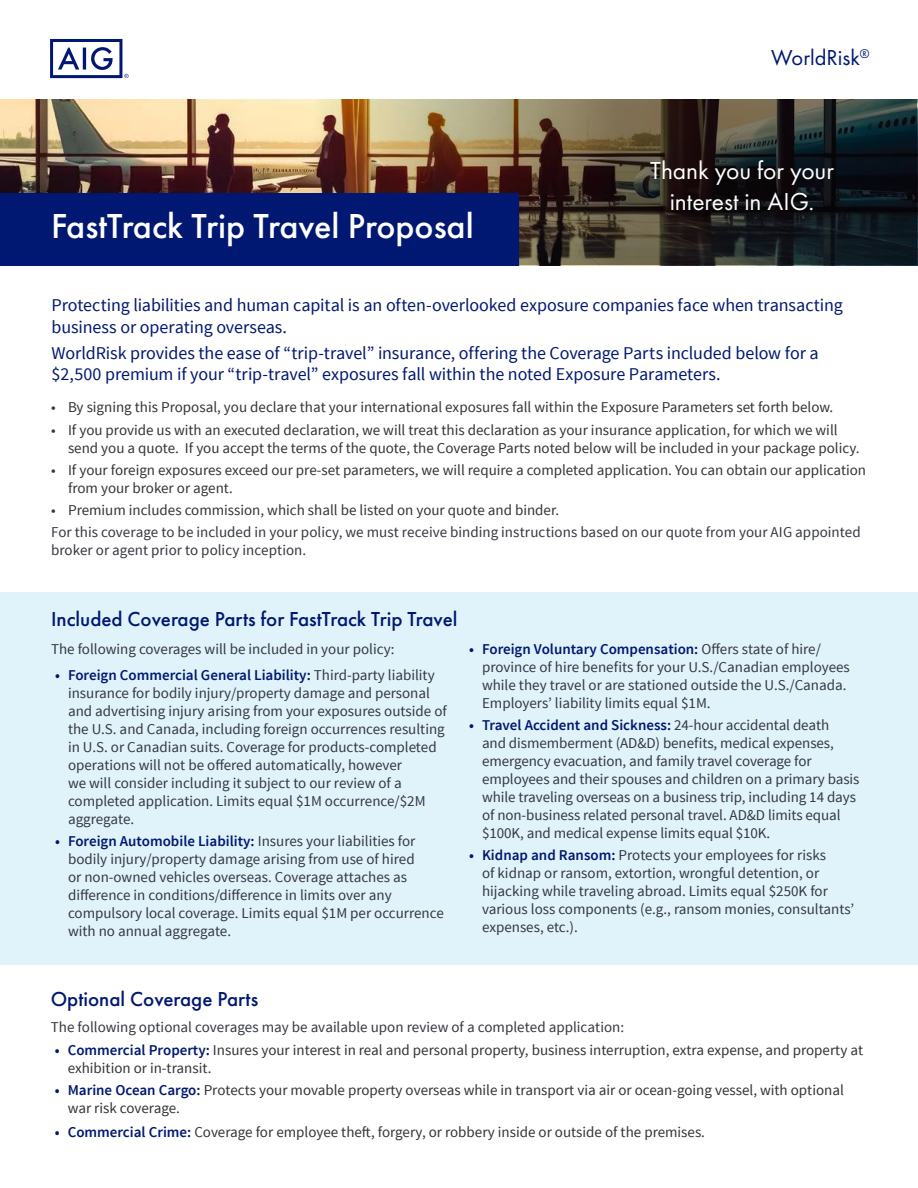
<style>
.page{position:relative;width:918px;height:1188px;background:#fff}
.page>*{position:absolute;margin:0;border:0;box-sizing:border-box;transform-origin:0 0}
.t1{font:500 36px "Futura PT";color:#fff}
.t2{font:25.5px/30.6px "Futura PT";letter-spacing:-.005em;color:#fff;text-align:center}
.t3{font:22.5px "Futura PT";color:#001871}
.t4{font:500 21px "Futura PT";color:#001871}
.t5{font:18px/21.6px "Source Sans Pro";letter-spacing:-.005em;color:#001871}
.t6{font:15px/18px "Source Sans Pro";color:#343741}
.t7{font:15px/18px "Source Sans Pro";color:#333}
.s1{font-weight:600;color:#001871}
</style>
<div class="page">
<div style="left:0;top:593px;width:918px;height:372px;background:#e0f3fb"></div>
<svg style="left:50px;top:39px;width:79px;height:39px"></svg>
<img style="left:1px;top:99px;width:916px;height:166px">
<div style="left:0;top:193px;width:519px;height:72px;background:#001871"></div>
<h1 class="t1" style="left:51px;top:205px;width:424px">FastTrack Trip Travel Proposal</h1>
<p class="t3" style="left:771px;top:44px;width:100px">WorldRisk<sup>®</sup></p>
<p class="t2" style="left:650px;top:155px;width:185px">Thank you for your interest in AIG.</p>
<p class="t5" style="left:52px;top:295px;width:793px">Protecting liabilities and human capital is an often-overlooked exposure companies face when transacting business or operating overseas.</p>
<p class="t5" style="left:52px;top:342px;width:769px">WorldRisk provides the ease of “trip-travel” insurance, offering the Coverage Parts included below for a $2,500 premium if your “trip-travel” exposures fall within the noted Exposure Parameters.</p>
<p class="t7" style="left:51px;top:399px;width:784px">• By signing this Proposal, you declare that your international exposures fall within the Exposure Parameters set forth below.</p>
<p class="t7" style="left:68px;top:421px;width:793px;text-indent:-17px">• If you provide us with an executed declaration, we will treat this declaration as your insurance application, for which we will send you a quote. If you accept the terms of the quote, the Coverage Parts noted below will be included in your package policy.</p>
<p class="t7" style="left:68px;top:461px;width:800px;text-indent:-17px">• If your foreign exposures exceed our pre-set parameters, we will require a completed application. You can obtain our application from your broker or agent.</p>
<p class="t7" style="left:51px;top:501px;width:510px">• Premium includes commission, which shall be listed on your quote and binder.</p>
<p class="t6" style="left:51px;top:524px;width:811px">For this coverage to be included in your policy, we must receive binding instructions based on our quote from your AIG appointed broker or agent prior to policy inception.</p>
<h2 class="t4" style="left:51px;top:607px;width:408px">Included Coverage Parts for FastTrack Trip Travel</h2>
<p class="t6" style="left:51px;top:640px;width:345px">The following coverages will be included in your policy:</p>
<p class="t6" style="left:68px;top:666px;width:380px;text-indent:-13px"><span class="s1">• Foreign Commercial General Liability:</span> Third-party liability insurance for bodily injury/property damage and personal and advertising injury arising from your exposures outside of the U.S. and Canada, including foreign occurrences resulting in U.S. or Canadian suits. Coverage for products-completed operations will not be offered automatically, however<br>we will consider including it subject to our review of a completed application. Limits equal $1M occurrence/$2M aggregate.</p>
<p class="t6" style="left:68px;top:833px;width:377px;text-indent:-13px"><span class="s1">• Foreign Automobile Liability:</span> Insures your liabilities for bodily injury/property damage arising from use of hired<br>or non-owned vehicles overseas. Coverage attaches as difference in conditions/difference in limits over any compulsory local coverage. Limits equal $1M per occurrence with no annual aggregate.</p>
<p class="t6" style="left:482px;top:640px;width:369px;text-indent:-13px"><span class="s1">• Foreign Voluntary Compensation:</span> Offers state of hire/ province of hire benefits for your U.S./Canadian employees while they travel or are stationed outside the U.S./Canada.<br>Employers’ liability limits equal $1M.</p>
<p class="t6" style="left:482px;top:716px;width:379px;text-indent:-13px"><span class="s1">• Travel Accident and Sickness:</span> 24-hour accidental death<br>and dismemberment (AD&amp;D) benefits, medical expenses, emergency evacuation, and family travel coverage for employees and their spouses and children on a primary basis while traveling overseas on a business trip, including 14 days of non-business related personal travel. AD&amp;D limits equal $100K, and medical expense limits equal $10K.</p>
<p class="t6" style="left:482px;top:846px;width:374px;text-indent:-13px"><span class="s1">• Kidnap and Ransom:</span> Protects your employees for risks<br>of kidnap or ransom, extortion, wrongful detention, or hijacking while traveling abroad. Limits equal $250K for various loss components (e.g., ransom monies, consultants’ expenses, etc.).</p>
<h2 class="t4" style="left:51px;top:986px;width:209px">Optional Coverage Parts</h2>
<p class="t6" style="left:51px;top:1019px;width:575px">The following optional coverages may be available upon review of a completed application:</p>
<p class="t7" style="left:68px;top:1041px;width:797px;text-indent:-13px"><span class="s1">• Commercial Property:</span> Insures your interest in real and personal property, business interruption, extra expense, and property at exhibition or in-transit.</p>
<p class="t7" style="left:68px;top:1081px;width:778px;text-indent:-13px"><span class="s1">• Marine Ocean Cargo:</span> Protects your movable property overseas while in transport via air or ocean-going vessel, with optional war risk coverage.</p>
<p class="t7" style="left:55px;top:1123px;width:652px"><span class="s1">• Commercial Crime:</span> Coverage for employee theft, forgery, or robbery inside or outside of the premises.</p>
</div>
